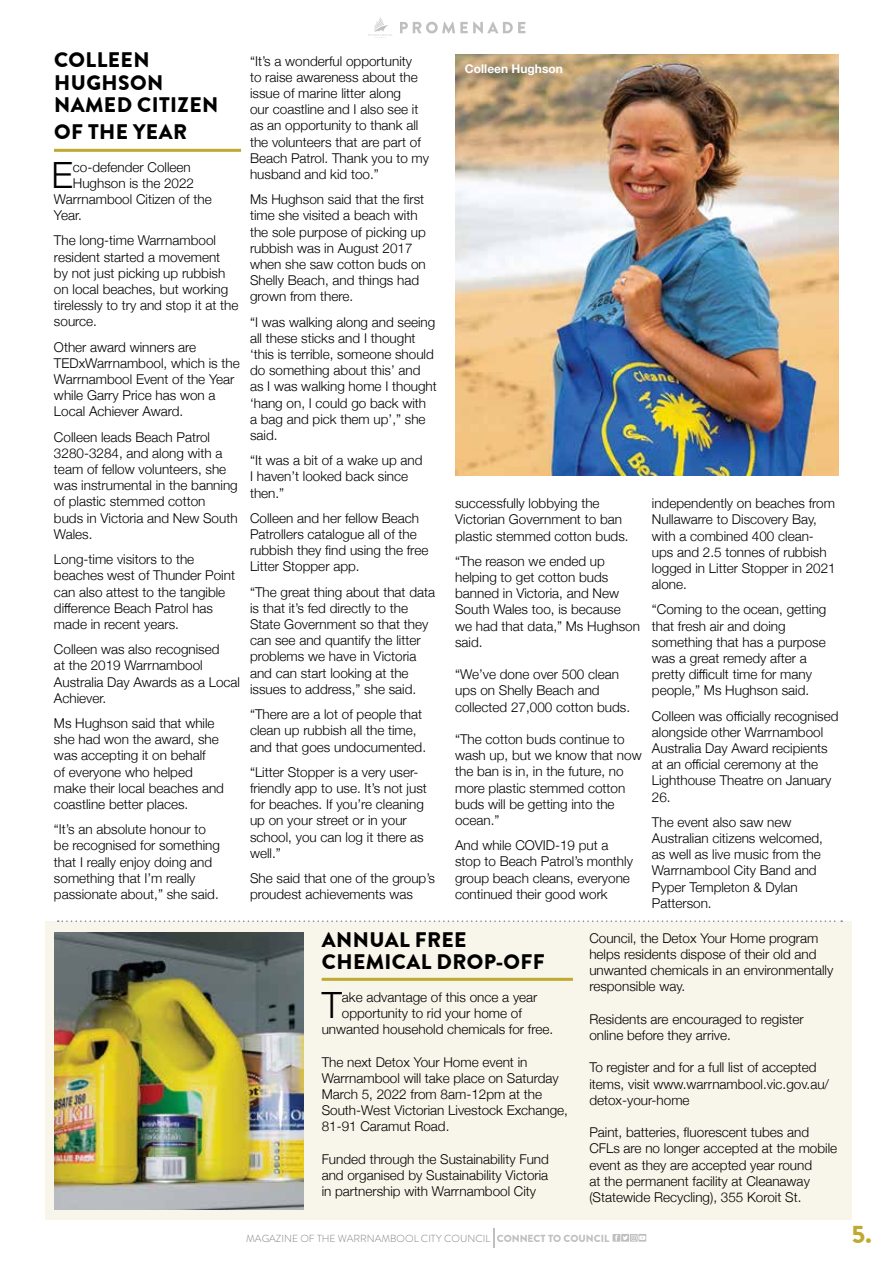
<style>
.page{position:relative;width:893px;height:1263px;background:#fff}
.page>*{position:absolute;margin:0;border:0;box-sizing:border-box;transform-origin:0 0}
.t1{font:300 36.15px "Helvetica Neue";color:#000}
.t2{font:900 25.5px "Brandon Grotesque";color:#c0a930}
.t3{font:900 21px/22.5px "Brandon Grotesque";letter-spacing:.02em;color:#000}
.t4{font:300 13.5px/16.2px "Helvetica Neue";color:#000}
.t5{font:700 12px "Helvetica Neue";color:#fff}
.t6{font:300 10.2px "Brandon Grotesque";color:#7d7e7e}
.s1{font-weight:900;color:#c0bfbf}
</style>
<div class="page">
<svg style="left:613px;top:1234px;width:33px;height:8px"></svg>
<svg style="left:494px;top:1228px;width:1px;height:19px"></svg>
<svg style="left:368px;top:17px;width:24px;height:21px"></svg>
<svg style="left:400px;top:22px;width:125px;height:11px"></svg>
<div style="left:46px;top:921px;width:806px;height:299px;background:#f8f6ea"></div>
<img style="left:54px;top:932px;width:250px;height:277px">
<hr style="left:322px;top:978px;width:251px;height:3px;background:#c0a930">
<hr style="left:54px;top:149px;width:187px;height:3px;background:#c0a930">
<svg style="left:58px;top:920px;width:784px;height:2px"></svg>
<img style="left:455px;top:54px;width:384px;height:421px">
<h3 class="t3" style="left:54px;top:49px;width:166px">COLLEEN<br>HUGHSON<br>NAMED CITIZEN</h3>
<h3 class="t3" style="left:54px;top:121px;width:134px">OF THE YEAR</h3>
<h1 class="t1" style="left:51px;top:146px;width:23px">E</h1>
<p class="t4" style="left:73px;top:158px;width:120px">co-defender Colleen</p>
<p class="t4" style="left:73px;top:174px;width:123px">Hughson is the 2022</p>
<p class="t4" style="left:54px;top:190px;width:159px">Warrnambool Citizen of the</p>
<p class="t4" style="left:54px;top:206px;width:29px">Year.</p>
<p class="t4" style="left:54px;top:232px;width:186px">The long-time Warrnambool resident started a movement<br>by not just picking up rubbish on local beaches, but working tirelessly to try and stop it at the source.</p>
<p class="t4" style="left:54px;top:338px;width:187px">Other award winners are<br>TEDxWarrnambool, which is the<br>Warrnambool Event of the Year while Garry Price has won a<br>Local Achiever Award.</p>
<p class="t4" style="left:54px;top:428px;width:185px">Colleen leads Beach Patrol<br>3280-3284, and along with a team of fellow volunteers, she was instrumental in the banning of plastic stemmed cotton buds in Victoria and New South<br>Wales.</p>
<p class="t4" style="left:54px;top:550px;width:183px">Long-time visitors to the beaches west of Thunder Point can also attest to the tangible difference Beach Patrol has made in recent years.</p>
<p class="t4" style="left:54px;top:640px;width:188px">Colleen was also recognised<br>at the 2019 Warrnambool<br>Australia Day Awards as a Local<br>Achiever.</p>
<p class="t4" style="left:54px;top:714px;width:172px">Ms Hughson said that while she had won the award, she was accepting it on behalf<br>of everyone who helped make their local beaches and coastline better places.</p>
<p class="t4" style="left:54px;top:820px;width:168px">“It’s an absolute honour to be recognised for something that I really enjoy doing and something that I’m really passionate about,” she said.</p>
<p class="t4" style="left:250px;top:52px;width:181px">“It’s a wonderful opportunity<br>to raise awareness about the issue of marine litter along<br>our coastline and I also see it as an opportunity to thank all the volunteers that are part of<br>Beach Patrol. Thank you to my husband and kid too.”</p>
<p class="t4" style="left:250px;top:190px;width:177px">Ms Hughson said that the first time she visited a beach with the sole purpose of picking up rubbish was in August 2017 when she saw cotton buds on<br>Shelly Beach, and things had grown from there.</p>
<p class="t4" style="left:250px;top:313px;width:188px">“I was walking along and seeing all these sticks and I thought ‘this is terrible, someone should do something about this’ and as I was walking home I thought ‘hang on, I could go back with<br>a bag and pick them up’,” she said.</p>
<p class="t4" style="left:250px;top:451px;width:174px">“It was a bit of a wake up and<br>I haven’t looked back since then.”</p>
<p class="t4" style="left:250px;top:509px;width:180px">Colleen and her fellow Beach<br>Patrollers catalogue all of the rubbish they find using the free<br>Litter Stopper app.</p>
<p class="t4" style="left:250px;top:583px;width:187px">“The great thing about that data is that it’s fed directly to the<br>State Government so that they can see and quantify the litter problems we have in Victoria and can start looking at the issues to address,” she said.</p>
<p class="t4" style="left:250px;top:705px;width:178px">“There are a lot of people that clean up rubbish all the time, and that goes undocumented.</p>
<p class="t4" style="left:250px;top:763px;width:178px">“Litter Stopper is a very user&shy;friendly app to use. It’s not just for beaches. If you’re cleaning up on your street or in your school, you can log it there as well.”</p>
<p class="t4" style="left:250px;top:869px;width:187px">She said that one of the group’s proudest achievements was</p>
<p class="t5" style="left:465px;top:60px;width:99px">Colleen Hughson</p>
<p class="t4" style="left:455px;top:494px;width:175px">successfully lobbying the<br>Victorian Government to ban plastic stemmed cotton buds.</p>
<p class="t4" style="left:455px;top:552px;width:186px">“The reason we ended up helping to get cotton buds banned in Victoria, and New<br>South Wales too, is because we had that data,” Ms Hughson said.</p>
<p class="t4" style="left:455px;top:665px;width:177px">“We’ve done over 500 clean ups on Shelly Beach and collected 27,000 cotton buds.</p>
<p class="t4" style="left:455px;top:730px;width:188px">“The cotton buds continue to wash up, but we know that now the ban is in, in the future, no more plastic stemmed cotton buds will be getting into the ocean.”</p>
<p class="t4" style="left:455px;top:836px;width:179px">And while COVID-19 put a stop to Beach Patrol’s monthly group beach cleans, everyone continued their good work</p>
<p class="t4" style="left:652px;top:494px;width:185px">independently on beaches from<br>Nullawarre to Discovery Bay, with a combined 400 clean&shy;ups and 2.5 tonnes of rubbish logged in Litter Stopper in 2021 alone.</p>
<p class="t4" style="left:652px;top:600px;width:176px">“Coming to the ocean, getting that fresh air and doing something that has a purpose was a great remedy after a pretty difficult time for many people,” Ms Hughson said.</p>
<p class="t4" style="left:652px;top:707px;width:188px">Colleen was officially recognised alongside other Warrnambool<br>Australia Day Award recipients at an official ceremony at the<br>Lighthouse Theatre on January<br>26.</p>
<p class="t4" style="left:652px;top:813px;width:173px">The event also saw new<br>Australian citizens welcomed, as well as live music from the<br>Warrnambool City Band and<br>Pyper Templeton &amp; Dylan<br>Patterson.</p>
<h3 class="t3" style="left:322px;top:928px;width:224px">ANNUAL FREE<br>CHEMICAL DROP-OFF</h3>
<h1 class="t1" style="left:322px;top:976px;width:22px">T</h1>
<p class="t4" style="left:342px;top:988px;width:197px">ake advantage of this once a year</p>
<p class="t4" style="left:342px;top:1004px;width:182px">opportunity to rid your home of</p>
<p class="t4" style="left:322px;top:1020px;width:233px">unwanted household chemicals for free.</p>
<p class="t4" style="left:322px;top:1053px;width:248px">The next Detox Your Home event in Warrnambool will take place on Saturday March 5, 2022 from 8am-12pm at the South-West Victorian Livestock Exchange, 81-91 Caramut Road.</p>
<p class="t4" style="left:322px;top:1150px;width:229px;text-align:justify">Funded through the Sustainability Fund and organised by Sustainability Victoria in partnership with Warrnambool City</p>
<p class="t4" style="left:589px;top:929px;width:246px">Council, the Detox Your Home program helps residents dispose of their old and unwanted chemicals in an environmentally responsible way.</p>
<p class="t4" style="left:589px;top:1010px;width:216px">Residents are encouraged to register online before they arrive.</p>
<p class="t4" style="left:589px;top:1058px;width:241px">To register and for a full list of accepted items, visit www.warrnambool.vic.gov.au/ detox-your-home</p>
<p class="t4" style="left:589px;top:1123px;width:249px">Paint, batteries, fluorescent tubes and CFLs are no longer accepted at the mobile event as they are accepted year round<br>at the permanent facility at Cleanaway (Statewide Recycling), 355 Koroit St.</p>
<p class="t6" style="left:246px;top:1231px;width:365px">MAGAZINE OF THE WARRNAMBOOL CITY COUNCIL <span class="s1">CONNECT TO COUNCIL</span></p>
<h2 class="t2" style="left:852px;top:1218px;width:21px">5.</h2>
</div>
